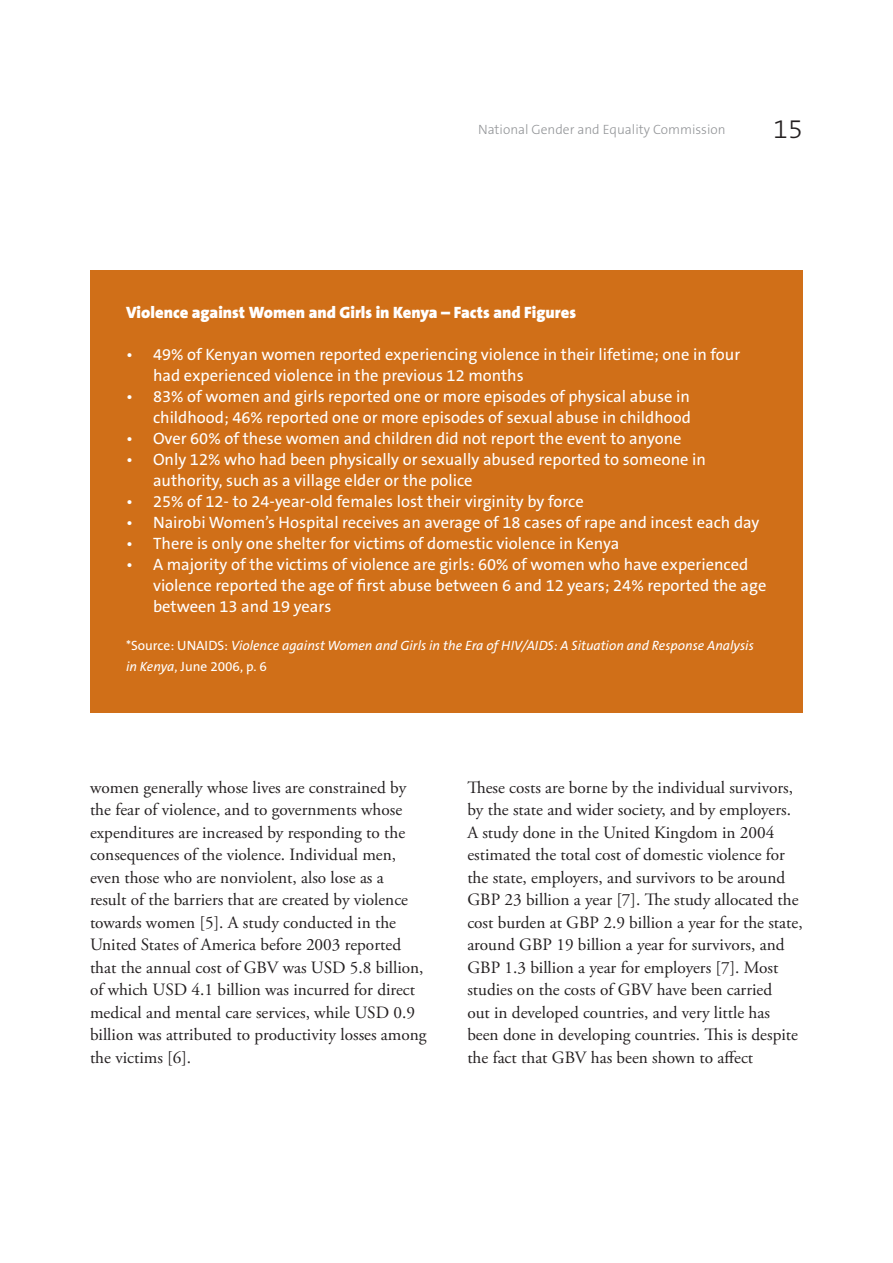
<style>
.page{position:relative;width:893px;height:1263px;background:#fff}
.page>*{position:absolute;margin:0;border:0;box-sizing:border-box;transform-origin:0 0}
.t1{font:300 27px "The Sans B3";color:#231f20}
.t2{font:17.25px/22.5px "Adobe Garamond Pro";color:#231f20}
.t3{font:16.5px/21px "The Sans B5 Plain";color:#fff}
.t4{font:900 16.5px "The Sans B9";color:#fff}
.t5{font:italic 13.5px/21px "The Sans B5 Plain";color:#fff}
.t6{font:300 13.5px "The Sans B3";color:#939598}
.s1{font-style:normal}
</style>
<div class="page">
<div style="left:90px;top:270px;width:713px;height:443px;background:#d06f18"></div>
<p class="t6" style="left:478px;top:122px;width:249px">National Gender and Equality Commission</p>
<h1 class="t1" style="left:773px;top:115px;width:31px">15</h1>
<p class="t4" style="left:126px;top:304px;width:451px">Violence against Women and Girls in Kenya – Facts and Figures</p>
<p class="t3" style="left:153px;top:345px;width:589px;text-indent:-27px">• 49% of Kenyan women reported experiencing violence in their lifetime; one in four had experienced violence in the previous 12 months</p>
<p class="t3" style="left:126px;top:387px;width:567px;text-align:right">• 83% of women and girls reported one or more episodes of physical abuse in childhood; 46% reported one or more episodes of sexual abuse in childhood</p>
<p class="t3" style="left:126px;top:429px;width:557px">• Over 60% of these women and children did not report the event to anyone</p>
<p class="t3" style="left:153px;top:450px;width:554px;text-indent:-27px">• Only 12% who had been physically or sexually abused reported to someone in authority, such as a village elder or the police</p>
<p class="t3" style="left:126px;top:492px;width:459px">• 25% of 12- to 24-year-old females lost their virginity by force</p>
<p class="t3" style="left:126px;top:513px;width:635px">• Nairobi Women’s Hospital receives an average of 18 cases of rape and incest each day</p>
<p class="t3" style="left:126px;top:534px;width:495px">• There is only one shelter for victims of domestic violence in Kenya</p>
<p class="t3" style="left:153px;top:555px;width:615px;text-indent:-27px">• A majority of the victims of violence are girls: 60% of women who have experienced violence reported the age of first abuse between 6 and 12 years; 24% reported the age between 13 and 19 years</p>
<p class="t5" style="left:126px;top:635px;width:629px"><span class="s1">*Source: UNAIDS:</span> Violence against Women and Girls in the Era of HIV/AIDS: A Situation and Response Analysis in Kenya<span class="s1">, June 2006, p. 6</span></p>
<p class="t2" style="left:90px;top:777px;width:338px">women generally whose lives are constrained by the fear of violence, and to governments whose expenditures are increased by responding to the consequences of the violence. Individual men, even those who are nonviolent, also lose as a<br>result of the barriers that are created by violence towards women [5]. A study conducted in the United States of America before 2003 reported that the annual cost of GBV was USD 5.8 billion, of which USD 4.1 billion was incurred for direct medical and mental care services, while USD 0.9 billion was attributed to productivity losses among the victims [6].</p>
<p class="t2" style="left:467px;top:776px;width:337px">These costs are borne by the individual survivors, by the state and wider society, and by employers.<br>A study done in the United Kingdom in 2004 estimated the total cost of domestic violence for the state, employers, and survivors to be around GBP 23 billion a year [7]. The study allocated the cost burden at GBP 2.9 billion a year for the state, around GBP 19 billion a year for survivors, and GBP 1.3 billion a year for employers [7]. Most studies on the costs of GBV have been carried<br>out in developed countries, and very little has been done in developing countries. This is despite the fact that GBV has been shown to affect</p>
</div>
